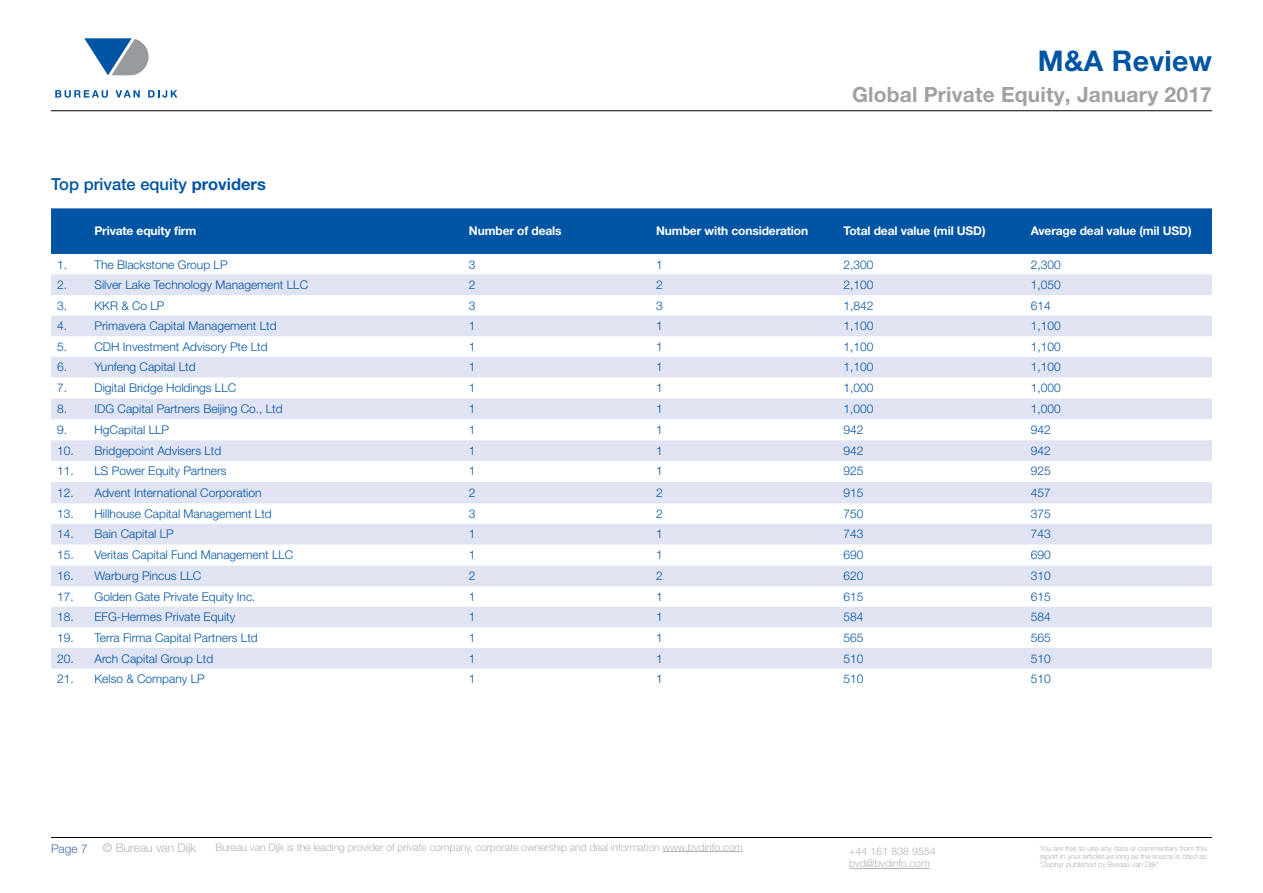
<style>
.page{position:relative;width:1263px;height:893px;background:#fff}
.page>*{position:absolute;margin:0;border:0;box-sizing:border-box;transform-origin:0 0}
.t1{font:700 28.5px "Helvetica Neue LTW1 G";letter-spacing:.01em;color:#0054a4}
.t2{font:700 21px "Helvetica Neue LTW1 G";letter-spacing:.01em;color:#9fa1a4}
.t3{font:500 16.5px "Helvetica Neue LTW1 G";color:#0054a4}
.t4{font:300 12px "Helvetica Neue LT Std";color:#0054a4}
.t5{font:700 12px "Helvetica Neue LTW1 G";letter-spacing:-.01em;color:#fff}
.t6{font:300 12px "Helvetica Neue LT Std";color:#b1b3b5}
.t7{font:300 12px "Helvetica Neue LT Std";color:#3f6ab1}
.t8{font:300 10.5px/12.6px "Helvetica Neue LT Std";letter-spacing:-.01em;color:#b1b3b5}
.t9{font:300 7.5px/8.2px "Helvetica Neue LT Std";letter-spacing:-.015em;color:#b1b3b5;text-align:justify}
.s1{font-weight:700}
</style>
<div class="page">
<hr style="left:849px;top:868px;width:81px;height:1px;background:#b1b3b5">
<hr style="left:51px;top:110px;width:1161px;height:1px;background:#000">
<hr style="left:51px;top:837px;width:1161px;height:1px;background:#000">
<svg style="left:84px;top:38px;width:65px;height:37px"></svg>
<svg style="left:55px;top:90px;width:53px;height:8px"></svg>
<svg style="left:116px;top:90px;width:24px;height:8px"></svg>
<svg style="left:148px;top:90px;width:30px;height:8px"></svg>
<hr style="left:662px;top:851px;width:81px;height:1px;background:#b1b3b5">
<div style="left:51px;top:208px;width:1161px;height:46px;background:#0054a4"></div>
<svg style="left:51px;top:275px;width:1161px;height:393px;fill:#e0e3f2"></svg>
<h1 class="t1" style="left:1038px;top:43px;width:176px">M&amp;A Review</h1>
<h2 class="t2" style="left:852px;top:82px;width:361px">Global Private Equity, January 2017</h2>
<h3 class="t3" style="left:51px;top:175px;width:216px">Top private equity <span class="s1">providers</span></h3>
<p class="t5" style="left:94px;top:224px;width:103px">Private equity firm</p>
<p class="t5" style="left:469px;top:224px;width:94px">Number of deals</p>
<p class="t5" style="left:656px;top:224px;width:154px">Number with consideration</p>
<p class="t5" style="left:843px;top:224px;width:144px">Total deal value (mil USD)</p>
<p class="t5" style="left:1031px;top:224px;width:162px">Average deal value (mil USD)</p>
<p class="t4" style="left:57px;top:257px;width:172px">1. The Blackstone Group LP</p>
<p class="t4" style="left:469px;top:257px;width:8px">3</p>
<p class="t4" style="left:656px;top:257px;width:8px">1</p>
<p class="t4" style="left:843px;top:257px;width:32px">2,300</p>
<p class="t4" style="left:1031px;top:257px;width:32px">2,300</p>
<p class="t4" style="left:57px;top:277px;width:253px">2. Silver Lake Technology Management LLC</p>
<p class="t4" style="left:469px;top:277px;width:8px">2</p>
<p class="t4" style="left:656px;top:277px;width:8px">2</p>
<p class="t4" style="left:843px;top:277px;width:32px">2,100</p>
<p class="t4" style="left:1031px;top:277px;width:32px">1,050</p>
<p class="t4" style="left:57px;top:298px;width:109px">3. KKR &amp; Co LP</p>
<p class="t4" style="left:469px;top:298px;width:8px">3</p>
<p class="t4" style="left:656px;top:298px;width:8px">3</p>
<p class="t4" style="left:843px;top:298px;width:32px">1,842</p>
<p class="t4" style="left:1031px;top:298px;width:22px">614</p>
<p class="t4" style="left:57px;top:319px;width:221px">4. Primavera Capital Management Ltd</p>
<p class="t4" style="left:469px;top:319px;width:8px">1</p>
<p class="t4" style="left:656px;top:319px;width:8px">1</p>
<p class="t4" style="left:843px;top:319px;width:32px">1,100</p>
<p class="t4" style="left:1031px;top:319px;width:32px">1,100</p>
<p class="t4" style="left:57px;top:339px;width:212px">5. CDH Investment Advisory Pte Ltd</p>
<p class="t4" style="left:469px;top:339px;width:8px">1</p>
<p class="t4" style="left:656px;top:339px;width:8px">1</p>
<p class="t4" style="left:843px;top:339px;width:32px">1,100</p>
<p class="t4" style="left:1031px;top:339px;width:32px">1,100</p>
<p class="t4" style="left:57px;top:360px;width:140px">6. Yunfeng Capital Ltd</p>
<p class="t4" style="left:469px;top:360px;width:8px">1</p>
<p class="t4" style="left:656px;top:360px;width:8px">1</p>
<p class="t4" style="left:843px;top:360px;width:32px">1,100</p>
<p class="t4" style="left:1031px;top:360px;width:32px">1,100</p>
<p class="t4" style="left:57px;top:380px;width:181px">7. Digital Bridge Holdings LLC</p>
<p class="t4" style="left:469px;top:380px;width:8px">1</p>
<p class="t4" style="left:656px;top:380px;width:8px">1</p>
<p class="t4" style="left:843px;top:380px;width:32px">1,000</p>
<p class="t4" style="left:1031px;top:380px;width:32px">1,000</p>
<p class="t4" style="left:57px;top:402px;width:227px">8. IDG Capital Partners Beijing Co., Ltd</p>
<p class="t4" style="left:469px;top:402px;width:8px">1</p>
<p class="t4" style="left:656px;top:402px;width:8px">1</p>
<p class="t4" style="left:843px;top:402px;width:32px">1,000</p>
<p class="t4" style="left:1031px;top:402px;width:32px">1,000</p>
<p class="t4" style="left:57px;top:422px;width:114px">9. HgCapital LLP</p>
<p class="t4" style="left:469px;top:422px;width:8px">1</p>
<p class="t4" style="left:656px;top:422px;width:8px">1</p>
<p class="t4" style="left:843px;top:422px;width:22px">942</p>
<p class="t4" style="left:1031px;top:422px;width:22px">942</p>
<p class="t4" style="left:57px;top:443px;width:166px">10. Bridgepoint Advisers Ltd</p>
<p class="t4" style="left:469px;top:443px;width:8px">1</p>
<p class="t4" style="left:656px;top:443px;width:8px">1</p>
<p class="t4" style="left:843px;top:443px;width:22px">942</p>
<p class="t4" style="left:1031px;top:443px;width:22px">942</p>
<p class="t4" style="left:57px;top:464px;width:171px">11. LS Power Equity Partners</p>
<p class="t4" style="left:469px;top:464px;width:8px">1</p>
<p class="t4" style="left:656px;top:464px;width:8px">1</p>
<p class="t4" style="left:843px;top:464px;width:22px">925</p>
<p class="t4" style="left:1031px;top:464px;width:22px">925</p>
<p class="t4" style="left:57px;top:485px;width:206px">12. Advent International Corporation</p>
<p class="t4" style="left:469px;top:485px;width:8px">2</p>
<p class="t4" style="left:656px;top:485px;width:8px">2</p>
<p class="t4" style="left:843px;top:485px;width:22px">915</p>
<p class="t4" style="left:1031px;top:485px;width:22px">457</p>
<p class="t4" style="left:57px;top:506px;width:216px">13. Hillhouse Capital Management Ltd</p>
<p class="t4" style="left:469px;top:506px;width:8px">3</p>
<p class="t4" style="left:656px;top:506px;width:8px">2</p>
<p class="t4" style="left:843px;top:506px;width:22px">750</p>
<p class="t4" style="left:1031px;top:506px;width:22px">375</p>
<p class="t4" style="left:57px;top:527px;width:118px">14. Bain Capital LP</p>
<p class="t4" style="left:469px;top:527px;width:8px">1</p>
<p class="t4" style="left:656px;top:527px;width:8px">1</p>
<p class="t4" style="left:843px;top:527px;width:22px">743</p>
<p class="t4" style="left:1031px;top:527px;width:22px">743</p>
<p class="t4" style="left:57px;top:547px;width:238px">15. Veritas Capital Fund Management LLC</p>
<p class="t4" style="left:469px;top:547px;width:8px">1</p>
<p class="t4" style="left:656px;top:547px;width:8px">1</p>
<p class="t4" style="left:843px;top:547px;width:22px">690</p>
<p class="t4" style="left:1031px;top:547px;width:22px">690</p>
<p class="t4" style="left:57px;top:569px;width:146px">16. Warburg Pincus LLC</p>
<p class="t4" style="left:469px;top:569px;width:8px">2</p>
<p class="t4" style="left:656px;top:569px;width:8px">2</p>
<p class="t4" style="left:843px;top:569px;width:22px">620</p>
<p class="t4" style="left:1031px;top:569px;width:22px">310</p>
<p class="t4" style="left:57px;top:589px;width:200px">17. Golden Gate Private Equity Inc.</p>
<p class="t4" style="left:469px;top:589px;width:8px">1</p>
<p class="t4" style="left:656px;top:589px;width:8px">1</p>
<p class="t4" style="left:843px;top:589px;width:22px">615</p>
<p class="t4" style="left:1031px;top:589px;width:22px">615</p>
<p class="t4" style="left:57px;top:610px;width:180px">18. EFG-Hermes Private Equity</p>
<p class="t4" style="left:469px;top:610px;width:8px">1</p>
<p class="t4" style="left:656px;top:610px;width:8px">1</p>
<p class="t4" style="left:843px;top:610px;width:22px">584</p>
<p class="t4" style="left:1031px;top:610px;width:22px">584</p>
<p class="t4" style="left:57px;top:630px;width:202px">19. Terra Firma Capital Partners Ltd</p>
<p class="t4" style="left:469px;top:630px;width:8px">1</p>
<p class="t4" style="left:656px;top:630px;width:8px">1</p>
<p class="t4" style="left:843px;top:630px;width:22px">565</p>
<p class="t4" style="left:1031px;top:630px;width:22px">565</p>
<p class="t4" style="left:57px;top:651px;width:158px">20. Arch Capital Group Ltd</p>
<p class="t4" style="left:469px;top:651px;width:8px">1</p>
<p class="t4" style="left:656px;top:651px;width:8px">1</p>
<p class="t4" style="left:843px;top:651px;width:22px">510</p>
<p class="t4" style="left:1031px;top:651px;width:22px">510</p>
<p class="t4" style="left:57px;top:671px;width:149px">21. Kelso &amp; Company LP</p>
<p class="t4" style="left:469px;top:671px;width:8px">1</p>
<p class="t4" style="left:656px;top:671px;width:8px">1</p>
<p class="t4" style="left:843px;top:671px;width:22px">510</p>
<p class="t4" style="left:1031px;top:671px;width:22px">510</p>
<p class="t7" style="left:51px;top:841px;width:38px">Page 7</p>
<p class="t6" style="left:103px;top:840px;width:95px">© Bureau van Dijk</p>
<p class="t8" style="left:215px;top:840px;width:529px">Bureau van Dijk is the leading provider of private company, corporate ownership and deal information www.bvdinfo.com</p>
<p class="t8" style="left:849px;top:845px;width:88px">+44 161 838 9554 bvd@bvdinfo.com</p>
<p class="t9" style="left:1040px;top:844px;width:169px">You are free to use any data or commentary from this report in your articles as long as the source is cited as “Zephyr published by Bureau van Dijk”</p>
</div>
